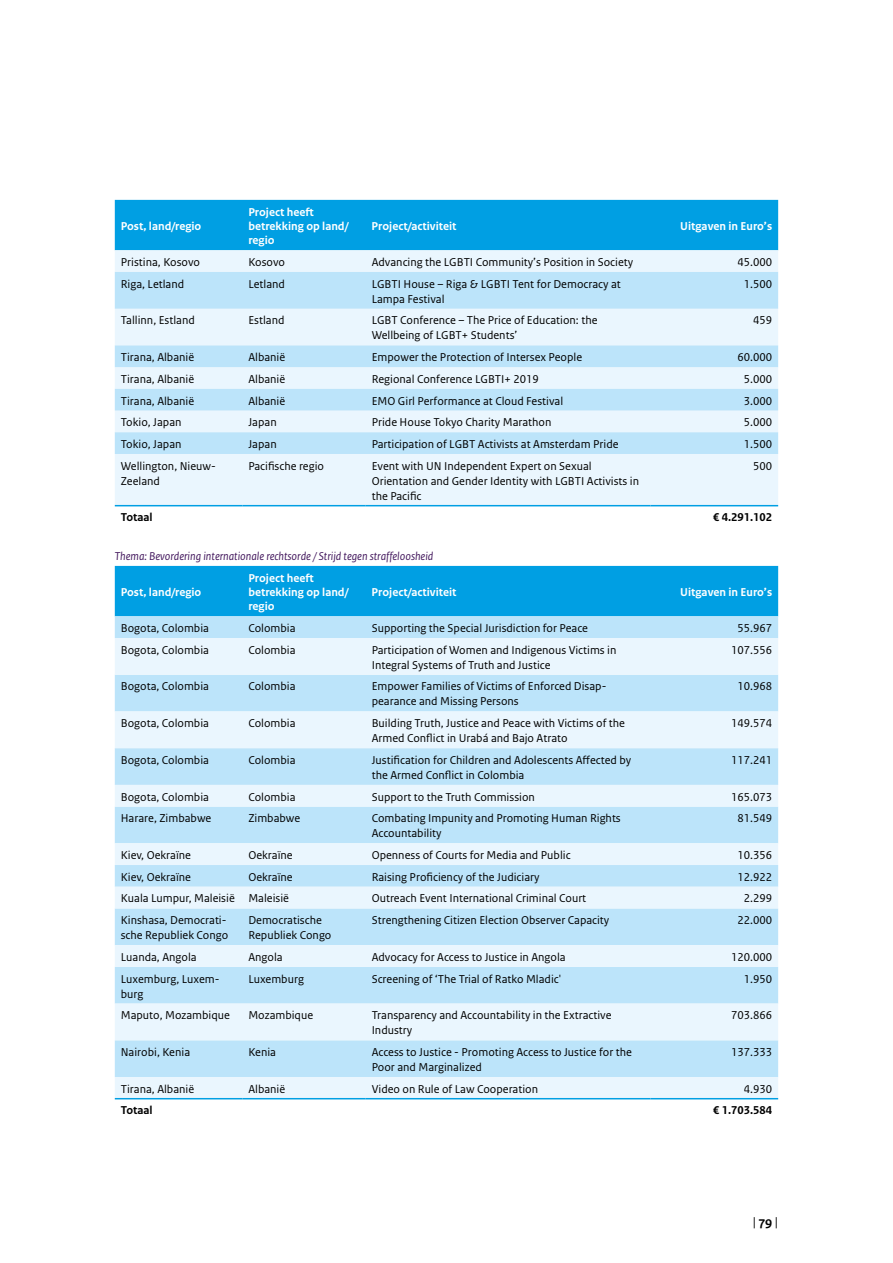
<style>
.page{position:relative;width:893px;height:1263px;background:#fff}
.page>*{position:absolute;margin:0;border:0;box-sizing:border-box;transform-origin:0 0}
.t1{font:13.5px "Rijksoverheid Sans Text";color:#000}
.t2{font:12px/15px "Rijksoverheid Sans Text";color:#000}
.t3{font:700 12px/14.4px "Rijksoverheid Sans Text";color:#fff}
.t4{font:italic 12px "Rijksoverheid Sans Text";color:#44195e}
.t5{font:700 12px "Rijksoverheid Sans Text";color:#000}
.s1{font-weight:700}
</style>
<div class="page">
<div style="left:115px;top:200px;width:663px;height:50px;background:#009fe3"></div>
<div style="left:115px;top:250px;width:663px;height:255px;background:#eaf6fe"></div>
<svg style="left:115px;top:272px;width:663px;height:182px;background:#d0ebfb"></svg>
<hr style="left:115px;top:505px;width:127px;height:1px;background:#009fe3">
<hr style="left:242px;top:505px;width:124px;height:1px;background:#009fe3">
<hr style="left:366px;top:505px;width:285px;height:1px;background:#009fe3">
<hr style="left:651px;top:505px;width:127px;height:1px;background:#009fe3">
<div style="left:115px;top:566px;width:663px;height:50px;background:#009fe3"></div>
<div style="left:115px;top:616px;width:663px;height:22px;background:#bce4fa"></div>
<svg style="left:115px;top:638px;width:663px;height:460px;background:#d2ecfb"></svg>
<hr style="left:115px;top:1098px;width:127px;height:1px;background:#009fe3">
<hr style="left:242px;top:1098px;width:124px;height:1px;background:#009fe3">
<hr style="left:366px;top:1098px;width:285px;height:1px;background:#009fe3">
<hr style="left:651px;top:1098px;width:127px;height:1px;background:#009fe3">
<p class="t3" style="left:121px;top:219px;width:82px">Post, land/regio</p>
<p class="t3" style="left:248px;top:205px;width:102px">Project heeft betrekking op land/ regio</p>
<p class="t3" style="left:372px;top:219px;width:86px">Project/activiteit</p>
<p class="t3" style="left:680px;top:219px;width:93px">Uitgaven in Euro’s</p>
<p class="t2" style="left:121px;top:255px;width:81px">Pristina, Kosovo</p>
<p class="t2" style="left:248px;top:255px;width:38px">Kosovo</p>
<p class="t2" style="left:372px;top:255px;width:263px">Advancing the LGBTI Community’s Position in Society</p>
<p class="t2" style="left:737px;top:255px;width:36px">45.000</p>
<p class="t2" style="left:121px;top:276px;width:65px">Riga, Letland</p>
<p class="t2" style="left:248px;top:276px;width:38px">Letland</p>
<p class="t2" style="left:372px;top:276px;width:251px">LGBTI House – Riga &amp; LGBTI Tent for Democracy at<br>Lampa Festival</p>
<p class="t2" style="left:744px;top:276px;width:30px">1.500</p>
<p class="t2" style="left:121px;top:313px;width:76px">Tallinn, Estland</p>
<p class="t2" style="left:248px;top:313px;width:38px">Estland</p>
<p class="t2" style="left:372px;top:313px;width:227px">LGBT Conference – The Price of Education: the<br>Wellbeing of LGBT+ Students’</p>
<p class="t2" style="left:753px;top:313px;width:21px">459</p>
<p class="t2" style="left:121px;top:350px;width:75px">Tirana, Albanië</p>
<p class="t2" style="left:248px;top:350px;width:38px">Albanië</p>
<p class="t2" style="left:372px;top:350px;width:212px">Empower the Protection of Intersex People</p>
<p class="t2" style="left:737px;top:350px;width:36px">60.000</p>
<p class="t2" style="left:121px;top:372px;width:75px">Tirana, Albanië</p>
<p class="t2" style="left:248px;top:372px;width:38px">Albanië</p>
<p class="t2" style="left:372px;top:372px;width:169px">Regional Conference LGBTI+ 2019</p>
<p class="t2" style="left:744px;top:372px;width:30px">5.000</p>
<p class="t2" style="left:121px;top:393px;width:75px">Tirana, Albanië</p>
<p class="t2" style="left:248px;top:393px;width:38px">Albanië</p>
<p class="t2" style="left:372px;top:393px;width:193px">EMO Girl Performance at Cloud Festival</p>
<p class="t2" style="left:744px;top:393px;width:30px">3.000</p>
<p class="t2" style="left:121px;top:415px;width:62px">Tokio, Japan</p>
<p class="t2" style="left:248px;top:415px;width:30px">Japan</p>
<p class="t2" style="left:372px;top:415px;width:181px">Pride House Tokyo Charity Marathon</p>
<p class="t2" style="left:744px;top:415px;width:30px">5.000</p>
<p class="t2" style="left:121px;top:437px;width:62px">Tokio, Japan</p>
<p class="t2" style="left:248px;top:437px;width:30px">Japan</p>
<p class="t2" style="left:372px;top:437px;width:248px">Participation of LGBT Activists at Amsterdam Pride</p>
<p class="t2" style="left:744px;top:437px;width:30px">1.500</p>
<p class="t2" style="left:121px;top:458px;width:97px">Wellington, Nieuw-<br>Zeeland</p>
<p class="t2" style="left:248px;top:458px;width:77px">Pacifische regio</p>
<p class="t2" style="left:372px;top:458px;width:269px">Event with UN Independent Expert on Sexual<br>Orientation and Gender Identity with LGBTI Activists in the Pacific</p>
<p class="t2" style="left:753px;top:458px;width:21px">500</p>
<p class="t5" style="left:121px;top:511px;width:33px">Totaal</p>
<p class="t5" style="left:713px;top:511px;width:61px">€ 4.291.102</p>
<p class="t4" style="left:115px;top:549px;width:320px">Thema: Bevordering internationale rechtsorde / Strijd tegen straffeloosheid</p>
<p class="t3" style="left:121px;top:585px;width:82px">Post, land/regio</p>
<p class="t3" style="left:248px;top:571px;width:102px">Project heeft betrekking op land/ regio</p>
<p class="t3" style="left:372px;top:585px;width:86px">Project/activiteit</p>
<p class="t3" style="left:680px;top:585px;width:93px">Uitgaven in Euro’s</p>
<p class="t2" style="left:121px;top:621px;width:90px">Bogota, Colombia</p>
<p class="t2" style="left:248px;top:621px;width:49px">Colombia</p>
<p class="t2" style="left:372px;top:621px;width:218px">Supporting the Special Jurisdiction for Peace</p>
<p class="t2" style="left:737px;top:621px;width:36px">55.967</p>
<p class="t2" style="left:121px;top:642px;width:90px">Bogota, Colombia</p>
<p class="t2" style="left:248px;top:642px;width:49px">Colombia</p>
<p class="t2" style="left:372px;top:642px;width:246px">Participation of Women and Indigenous Victims in<br>Integral Systems of Truth and Justice</p>
<p class="t2" style="left:731px;top:642px;width:43px">107.556</p>
<p class="t2" style="left:121px;top:679px;width:90px">Bogota, Colombia</p>
<p class="t2" style="left:248px;top:679px;width:49px">Colombia</p>
<p class="t2" style="left:372px;top:679px;width:236px">Empower Families of Victims of Enforced Disap&shy;pearance and Missing Persons</p>
<p class="t2" style="left:737px;top:679px;width:36px">10.968</p>
<p class="t2" style="left:121px;top:716px;width:90px">Bogota, Colombia</p>
<p class="t2" style="left:248px;top:716px;width:49px">Colombia</p>
<p class="t2" style="left:372px;top:716px;width:255px">Building Truth, Justice and Peace with Victims of the<br>Armed Conflict in Urabá and Bajo Atrato</p>
<p class="t2" style="left:731px;top:716px;width:43px">149.574</p>
<p class="t2" style="left:121px;top:753px;width:90px">Bogota, Colombia</p>
<p class="t2" style="left:248px;top:753px;width:49px">Colombia</p>
<p class="t2" style="left:372px;top:753px;width:261px">Justification for Children and Adolescents Affected by the Armed Conflict in Colombia</p>
<p class="t2" style="left:731px;top:753px;width:43px">117.241</p>
<p class="t2" style="left:121px;top:789px;width:90px">Bogota, Colombia</p>
<p class="t2" style="left:248px;top:789px;width:49px">Colombia</p>
<p class="t2" style="left:372px;top:789px;width:165px">Support to the Truth Commission</p>
<p class="t2" style="left:731px;top:789px;width:43px">165.073</p>
<p class="t2" style="left:121px;top:811px;width:92px">Harare, Zimbabwe</p>
<p class="t2" style="left:248px;top:811px;width:53px">Zimbabwe</p>
<p class="t2" style="left:372px;top:811px;width:251px">Combating Impunity and Promoting Human Rights<br>Accountability</p>
<p class="t2" style="left:737px;top:811px;width:36px">81.549</p>
<p class="t2" style="left:121px;top:848px;width:72px">Kiev, Oekraïne</p>
<p class="t2" style="left:248px;top:848px;width:46px">Oekraïne</p>
<p class="t2" style="left:372px;top:848px;width:200px">Openness of Courts for Media and Public</p>
<p class="t2" style="left:737px;top:848px;width:36px">10.356</p>
<p class="t2" style="left:121px;top:869px;width:72px">Kiev, Oekraïne</p>
<p class="t2" style="left:248px;top:869px;width:46px">Oekraïne</p>
<p class="t2" style="left:372px;top:869px;width:169px">Raising Proficiency of the Judiciary</p>
<p class="t2" style="left:737px;top:869px;width:36px">12.922</p>
<p class="t2" style="left:121px;top:891px;width:170px">Kuala Lumpur, Maleisië Maleisië</p>
<p class="t2" style="left:372px;top:891px;width:216px">Outreach Event International Criminal Court</p>
<p class="t2" style="left:744px;top:891px;width:30px">2.299</p>
<p class="t2" style="left:121px;top:913px;width:109px">Kinshasa, Democrati&shy;sche Republiek Congo</p>
<p class="t2" style="left:248px;top:913px;width:85px">Democratische<br>Republiek Congo</p>
<p class="t2" style="left:372px;top:913px;width:239px">Strengthening Citizen Election Observer Capacity</p>
<p class="t2" style="left:737px;top:913px;width:36px">22.000</p>
<p class="t2" style="left:121px;top:950px;width:77px">Luanda, Angola</p>
<p class="t2" style="left:248px;top:950px;width:36px">Angola</p>
<p class="t2" style="left:372px;top:950px;width:196px">Advocacy for Access to Justice in Angola</p>
<p class="t2" style="left:731px;top:950px;width:43px">120.000</p>
<p class="t2" style="left:121px;top:971px;width:100px">Luxemburg, Luxem&shy;burg</p>
<p class="t2" style="left:248px;top:971px;width:57px">Luxemburg</p>
<p class="t2" style="left:372px;top:971px;width:191px">Screening of ‘The Trial of Ratko Mladic'</p>
<p class="t2" style="left:744px;top:971px;width:30px">1.950</p>
<p class="t2" style="left:121px;top:1008px;width:111px">Maputo, Mozambique</p>
<p class="t2" style="left:248px;top:1008px;width:66px">Mozambique</p>
<p class="t2" style="left:372px;top:1008px;width:241px">Transparency and Accountability in the Extractive<br>Industry</p>
<p class="t2" style="left:731px;top:1008px;width:43px">703.866</p>
<p class="t2" style="left:121px;top:1045px;width:71px">Nairobi, Kenia</p>
<p class="t2" style="left:248px;top:1045px;width:29px">Kenia</p>
<p class="t2" style="left:372px;top:1045px;width:262px">Access to Justice - Promoting Access to Justice for the<br>Poor and Marginalized</p>
<p class="t2" style="left:731px;top:1045px;width:43px">137.333</p>
<p class="t2" style="left:121px;top:1081px;width:75px">Tirana, Albanië</p>
<p class="t2" style="left:248px;top:1081px;width:38px">Albanië</p>
<p class="t2" style="left:372px;top:1081px;width:168px">Video on Rule of Law Cooperation</p>
<p class="t2" style="left:744px;top:1081px;width:30px">4.930</p>
<p class="t5" style="left:121px;top:1104px;width:33px">Totaal</p>
<p class="t5" style="left:713px;top:1104px;width:61px">€ 1.703.584</p>
<p class="t1" style="left:753px;top:1214px;width:27px">| <span class="s1">79</span> |</p>
</div>
